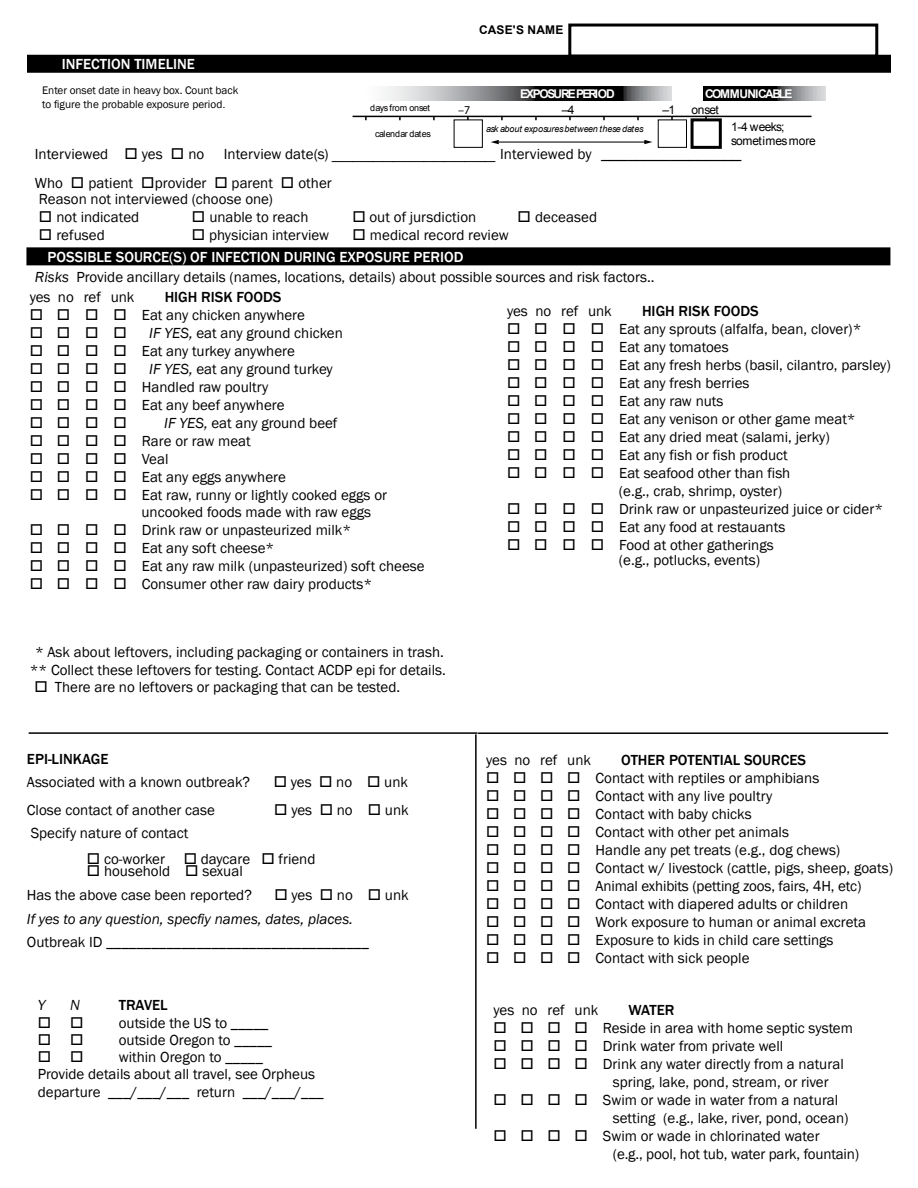
<style>
.page{position:relative;width:918px;height:1188px;background:#fff}
.page>*{position:absolute;margin:0;border:0;box-sizing:border-box;transform-origin:0 0}
.t1{font:15px/18px "Franklin Gothic";color:#000}
.t2{font:500 15px "Franklin Gothic";color:#000}
.t3{font:500 15px "Franklin Gothic";color:#fff}
.t4{font:italic 15px/24.3px "Franklin Gothic";color:#000}
.t5{font:15px "Wingdings";color:#000}
.t6{font:12px/14.2px "Arial";letter-spacing:-.005em;color:#000}
.t7{font:700 12px "Arial";letter-spacing:-.135em;color:#fff}
.t8{font:700 12px "Arial";letter-spacing:-.09em;color:#fff}
.t9{font:700 12px "Arial";letter-spacing:.015em;color:#000}
.t10{font:12px "Helvetica";color:#000}
.t11{font:11.25px/13.5px "Franklin Gothic";color:#000}
.t12{font:italic 9px "Arial";letter-spacing:-.02em;color:#000}
.t13{font:9px "Arial";letter-spacing:-.005em;color:#000}
.t14{font:9px "Arial";letter-spacing:-.05em;color:#000}
.s1{font-family:"Arial"}
.s2{font-style:italic}
.s3{font-style:normal}
</style>
<div class="page">
<div style="left:568px;top:24px;width:310px;height:34px;border:3px solid #000"></div>
<div style="left:27px;top:55px;width:864px;height:18px;background:#000"></div>
<div style="left:26px;top:247px;width:864px;height:18px;background:#000"></div>
<div style="left:691px;top:118px;width:31px;height:31px;border:3px solid #000"></div>
<div style="left:658px;top:120px;width:29px;height:28px;border:1px solid #000"></div>
<div style="left:454px;top:120px;width:29px;height:28px;border:1px solid #000"></div>
<svg style="left:385px;top:86px;width:199px;height:14px;background:#7d7e7f"></svg>
<svg style="left:584px;top:86px;width:87px;height:14px"></svg>
<svg style="left:703px;top:86px;width:122px;height:14px;background:#3a3a3b"></svg>
<hr style="left:353px;top:116px;width:459px;height:1px;background:#000">
<hr style="left:499px;top:142px;width:147px;height:1px;background:#000">
<svg style="left:644px;top:140px;width:8px;height:4px"></svg>
<svg style="left:491px;top:140px;width:8px;height:4px"></svg>
<hr style="left:475px;top:734px;width:2px;height:395px;background:#000">
<hr style="left:478px;top:732px;width:410px;height:2px;background:#000">
<hr style="left:29px;top:732px;width:449px;height:2px;background:#000">
<p class="t3" style="left:62px;top:55px;width:135px">INFECTION TIMELINE</p>
<p class="t11" style="left:42px;top:84px;width:198px">Enter onset date in heavy box. Count back to figure the probable exposure period<span class="s1">.</span></p>
<p class="t9" style="left:479px;top:22px;width:86px">CASE'S NAME</p>
<p class="t7" style="left:520px;top:85px;width:96px">EXPOSURE PERIOD</p>
<p class="t8" style="left:705px;top:85px;width:89px">COMMUNICABLE</p>
<p class="t13" style="left:370px;top:102px;width:61px">days from onset</p>
<p class="t14" style="left:375px;top:128px;width:57px">calendar dates</p>
<p class="t12" style="left:486px;top:123px;width:159px">ask about exposures between these dates</p>
<p class="t6" style="left:562px;top:102px;width:14px">–4</p>
<p class="t6" style="left:662px;top:102px;width:14px">–1</p>
<p class="t10" style="left:458px;top:102px;width:14px">–7</p>
<p class="t6" style="left:691px;top:102px;width:29px">onset</p>
<p class="t6" style="left:731px;top:120px;width:86px">1-4 weeks; sometimes more</p>
<p class="t1" style="left:35px;top:146px;width:171px">Interviewed □ yes □ no</p>
<p class="t1" style="left:35px;top:140px;width:708px;line-height:28.8px;text-indent:189px">Interview date(s) <span class="s1">________________</span> Interviewed by ________________<br>Who □ patient □provider □ parent □ other</p>
<p class="t1" style="left:39px;top:190px;width:235px">Reason not interviewed (choose one)</p>
<p class="t1" style="left:39px;top:208px;width:102px">□ not indicated</p>
<p class="t1" style="left:192px;top:208px;width:118px">□ unable to reach</p>
<p class="t1" style="left:352px;top:208px;width:125px">□ out of jursdiction</p>
<p class="t1" style="left:518px;top:208px;width:81px">□ deceased</p>
<p class="t1" style="left:39px;top:226px;width:68px">□ refused</p>
<p class="t1" style="left:192px;top:226px;width:139px">□ physician interview</p>
<p class="t1" style="left:352px;top:226px;width:158px">□ medical record review</p>
<p class="t1" style="left:35px;top:268px;width:621px"><span class="s2">Risks</span> Provide ancillary details (names, locations, details) about possible sources and risk factors..</p>
<p class="t3" style="left:48px;top:248px;width:418px">POSSIBLE SOURCE(S) OF INFECTION DURING EXPOSURE PERIOD</p>
<p class="t1" style="left:30px;top:288px;width:106px">yes no ref unk</p>
<p class="t2" style="left:165px;top:288px;width:118px">HIGH RISK FOODS</p>
<p class="t1" style="left:30px;top:306px;width:277px">□ □ □ □ Eat any chicken anywhere</p>
<p class="t5" style="left:30px;top:324px;width:99px">□□□□</p>
<p class="t1" style="left:149px;top:324px;width:195px"><span class="s2">IF YES,</span> eat any ground chicken</p>
<p class="t1" style="left:30px;top:342px;width:267px">□ □ □ □ Eat any turkey anywhere</p>
<p class="t5" style="left:30px;top:360px;width:99px">□□□□</p>
<p class="t1" style="left:149px;top:360px;width:185px"><span class="s2">IF YES,</span> eat any ground turkey</p>
<p class="t1" style="left:30px;top:378px;width:240px">□ □ □ □ Handled raw poultry</p>
<p class="t1" style="left:30px;top:396px;width:256px">□ □ □ □ Eat any beef anywhere</p>
<p class="t5" style="left:30px;top:414px;width:99px">□□□□</p>
<p class="t1" style="left:164px;top:414px;width:175px"><span class="s2">IF YES,</span> eat any ground beef</p>
<p class="t1" style="left:30px;top:432px;width:223px">□ □ □ □ Rare or raw meat</p>
<p class="t1" style="left:30px;top:450px;width:140px">□□□□Veal</p>
<p class="t1" style="left:30px;top:468px;width:258px">□ □ □ □ Eat any eggs anywhere</p>
<p class="t1" style="left:141px;top:487px;width:247px;line-height:17.2px;text-indent:-112px">□ □ □ □ Eat raw, runny or lightly cooked eggs or uncooked foods made with raw eggs</p>
<p class="t1" style="left:30px;top:521px;width:323px">□ □ □ □ Drink raw or unpasteurized milk*</p>
<p class="t1" style="left:30px;top:539px;width:246px">□ □ □ □ Eat any soft cheese*</p>
<p class="t1" style="left:30px;top:557px;width:397px">□ □ □ □ Eat any raw milk (unpasteurized) soft cheese</p>
<p class="t1" style="left:30px;top:575px;width:344px">□ □ □ □ Consumer other raw dairy products*</p>
<p class="t1" style="left:507px;top:302px;width:106px">yes no ref unk</p>
<p class="t2" style="left:642px;top:302px;width:118px">HIGH RISK FOODS</p>
<p class="t1" style="left:507px;top:320px;width:356px">□ □ □ □ Eat any sprouts (alfalfa, bean, clover)*</p>
<p class="t1" style="left:507px;top:338px;width:223px">□ □ □ □ Eat any tomatoes</p>
<p class="t1" style="left:507px;top:356px;width:385px">□ □ □ □ Eat any fresh herbs (basil, cilantro, parsley)</p>
<p class="t1" style="left:507px;top:374px;width:244px">□ □ □ □ Eat any fresh berries</p>
<p class="t1" style="left:507px;top:392px;width:218px">□ □ □ □ Eat any raw nuts</p>
<p class="t1" style="left:507px;top:410px;width:350px">□ □ □ □ Eat any venison or other game meat*</p>
<p class="t1" style="left:507px;top:428px;width:324px">□ □ □ □ Eat any dried meat (salami, jerky)</p>
<p class="t1" style="left:507px;top:446px;width:282px">□ □ □ □ Eat any fish or fish product</p>
<p class="t1" style="left:619px;top:464px;width:173px;text-indent:-112px">□ □ □ □ Eat seafood other than fish (e.g., crab, shrimp, oyster)</p>
<p class="t1" style="left:507px;top:500px;width:378px">□ □ □ □ Drink raw or unpasteurized juice or cider*</p>
<p class="t1" style="left:507px;top:518px;width:280px">□ □ □ □ Eat any food at restauants</p>
<p class="t1" style="left:619px;top:538px;width:156px;line-height:15px;text-indent:-112px">□ □ □ □ Food at other gatherings (e.g., potlucks, events)</p>
<p class="t1" style="left:30px;top:644px;width:418px;text-align:center">* Ask about leftovers, including packaging or containers in trash. ** Collect these leftovers for testing. Contact ACDP epi for details.</p>
<p class="t1" style="left:35px;top:678px;width:367px">□ There are no leftovers or packaging that can be tested.</p>
<p class="t2" style="left:27px;top:750px;width:83px">EPI-LINKAGE</p>
<p class="t1" style="left:27px;top:773px;width:225px">Associated with a known outbreak?</p>
<p class="t1" style="left:274px;top:773px;width:136px">□ yes □ no □ unk</p>
<p class="t1" style="left:27px;top:801px;width:189px">Close contact of another case</p>
<p class="t1" style="left:274px;top:801px;width:136px">□ yes □ no □ unk</p>
<p class="t1" style="left:31px;top:824px;width:159px">Specify nature of contact</p>
<p class="t1" style="left:87px;top:850px;width:230px">□ co-worker □ daycare □ friend</p>
<p class="t1" style="left:27px;top:859px;width:226px;line-height:24.3px;text-indent:60px">□ household □ sexual<br>Has the above case been reported?</p>
<p class="t4" style="left:27px;top:883px;width:383px;text-indent:247px">□ <span class="s3">yes</span> □ <span class="s3">no</span> □ <span class="s3">unk<br></span>If yes to any question, specfiy names, dates, places.</p>
<p class="t1" style="left:27px;top:933px;width:343px">Outbreak ID ___________________________________</p>
<p class="t4" style="left:38px;top:993px;width:9px">Y</p>
<p class="t4" style="left:70px;top:993px;width:11px">N</p>
<p class="t2" style="left:119px;top:996px;width:51px">TRAVEL</p>
<p class="t1" style="left:119px;top:1014px;width:151px">outside the US to _____</p>
<p class="t1" style="left:119px;top:1031px;width:155px">outside Oregon to _____</p>
<p class="t1" style="left:38px;top:1049px;width:288px;line-height:17.2px;text-indent:81px">within Oregon to _____<br>Provide details about all travel, see Orpheus departure ___/___/___ return ___/___/___</p>
<p class="t1" style="left:486px;top:752px;width:106px">yes no ref unk</p>
<p class="t2" style="left:621px;top:751px;width:186px">OTHER POTENTIAL SOURCES</p>
<p class="t1" style="left:486px;top:770px;width:335px">□ □ □ □ Contact with reptiles or amphibians</p>
<p class="t1" style="left:486px;top:788px;width:288px">□ □ □ □ Contact with any live poultry</p>
<p class="t1" style="left:486px;top:806px;width:267px">□ □ □ □ Contact with baby chicks</p>
<p class="t1" style="left:486px;top:824px;width:304px">□ □ □ □ Contact with other pet animals</p>
<p class="t1" style="left:486px;top:842px;width:356px">□ □ □ □ Handle any pet treats (e.g., dog chews)</p>
<p class="t1" style="left:486px;top:860px;width:408px">□ □ □ □ Contact w/ livestock (cattle, pigs, sheep, goats)</p>
<p class="t1" style="left:486px;top:878px;width:377px">□ □ □ □ Animal exhibits (petting zoos, fairs, 4H, etc)</p>
<p class="t1" style="left:486px;top:896px;width:364px">□ □ □ □ Contact with diapered adults or children</p>
<p class="t1" style="left:486px;top:914px;width:381px">□ □ □ □ Work exposure to human or animal excreta</p>
<p class="t1" style="left:486px;top:932px;width:349px">□ □ □ □ Exposure to kids in child care settings</p>
<p class="t1" style="left:486px;top:950px;width:265px">□ □ □ □ Contact with sick people</p>
<p class="t1" style="left:494px;top:1001px;width:106px">yes no ref unk</p>
<p class="t2" style="left:629px;top:1000px;width:47px">WATER</p>
<p class="t1" style="left:494px;top:1019px;width:361px">□ □ □ □ Reside in area with home septic system</p>
<p class="t1" style="left:494px;top:1037px;width:291px">□ □ □ □ Drink water from private well</p>
<p class="t1" style="left:613px;top:1055px;width:232px;text-indent:-119px">□ □ □ □ Drink any water directly from a natural spring, lake, pond, stream, or river</p>
<p class="t1" style="left:613px;top:1091px;width:237px;text-indent:-119px">□ □ □ □ Swim or wade in water from a natural setting (e.g., lake, river, pond, ocean)</p>
<p class="t1" style="left:613px;top:1127px;width:248px;text-indent:-119px">□ □ □ □ Swim or wade in chlorinated water<br>(e.g., pool, hot tub, water park, fountain)</p>
</div>
